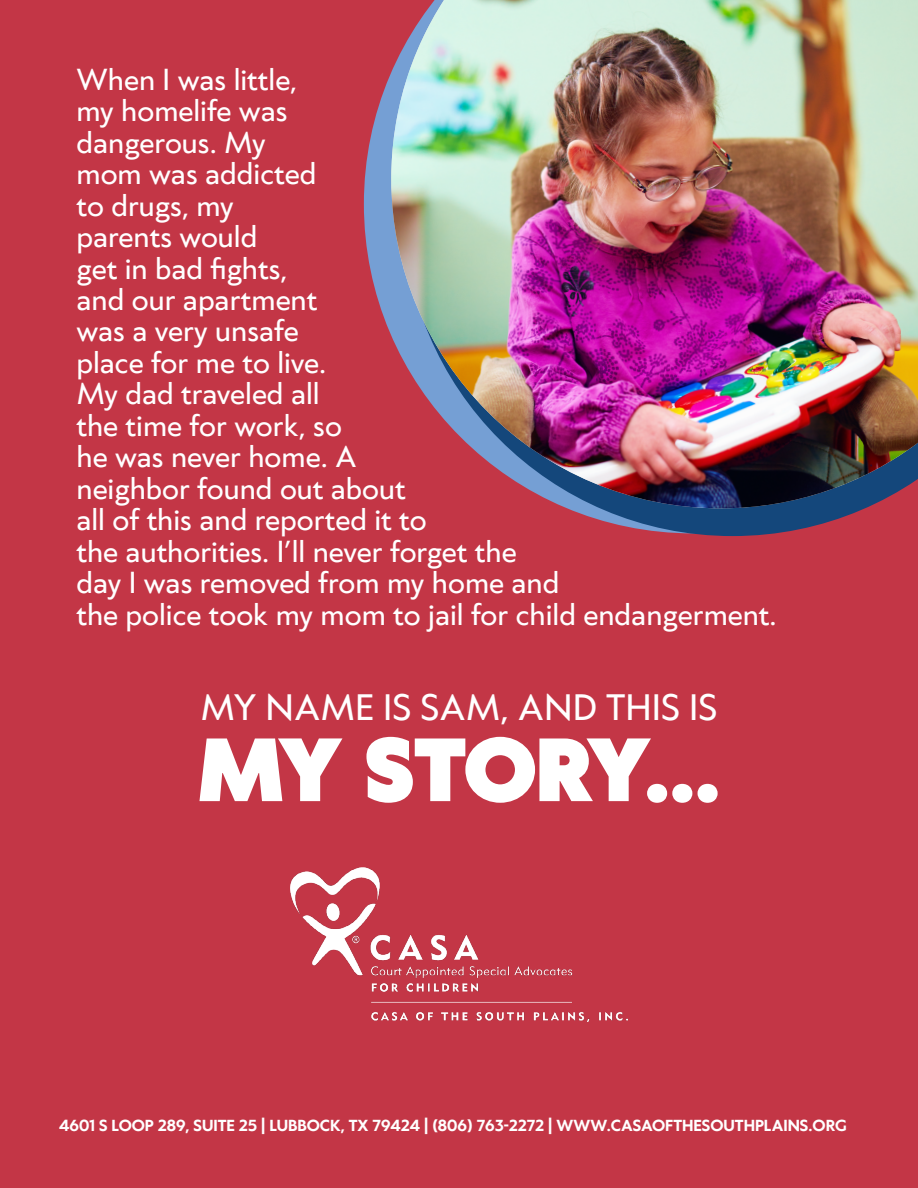
<style>
.page{position:relative;width:918px;height:1188px;background:#c33646}
.page>*{position:absolute;margin:0;border:0;box-sizing:border-box;transform-origin:0 0}
.t1{font:900 84px "Klein";letter-spacing:-.02em;color:#fff}
.t2{font:34.5px "Klein";color:#fff}
.t3{font:28.5px/31.5px "Klein";color:#fff}
.t4{font:700 15px "Klein";color:#fff}
</style>
<div class="page">
<img style="left:291px;top:868px;width:336px;height:154px">
<svg style="left:364px;top:73px;width:27px;height:262px;fill:#759fd4"></svg>
<svg style="left:567px;top:508px;width:299px;height:28px;fill:#14477b"></svg>
<img style="left:391px;top:0;width:527px;height:508px">
<p class="t3" style="left:76px;top:62px;width:702px">When I was little,<br>my homelife was<br>dangerous. My<br>mom was addicted<br>to drugs, my<br>parents would<br>get in bad fights,<br>and our apartment<br>was a very unsafe<br>place for me to live.<br>My dad traveled all<br>the time for work, so<br>he was never home. A<br>neighbor found out about<br>all of this and reported it to<br>the authorities. I’ll never forget the<br>day I was removed from my home and<br>the police took my mom to jail for child endangerment.</p>
<p class="t2" style="left:201px;top:681px;width:519px">MY NAME IS SAM, AND THIS IS</p>
<h1 class="t1" style="left:198px;top:707px;width:524px">MY STORY…</h1>
<p class="t4" style="left:59px;top:1114px;width:789px">4601 S LOOP 289, SUITE 25 | LUBBOCK, TX 79424 | (806) 763-2272 | WWW.CASAOFTHESOUTHPLAINS.ORG</p>
</div>
